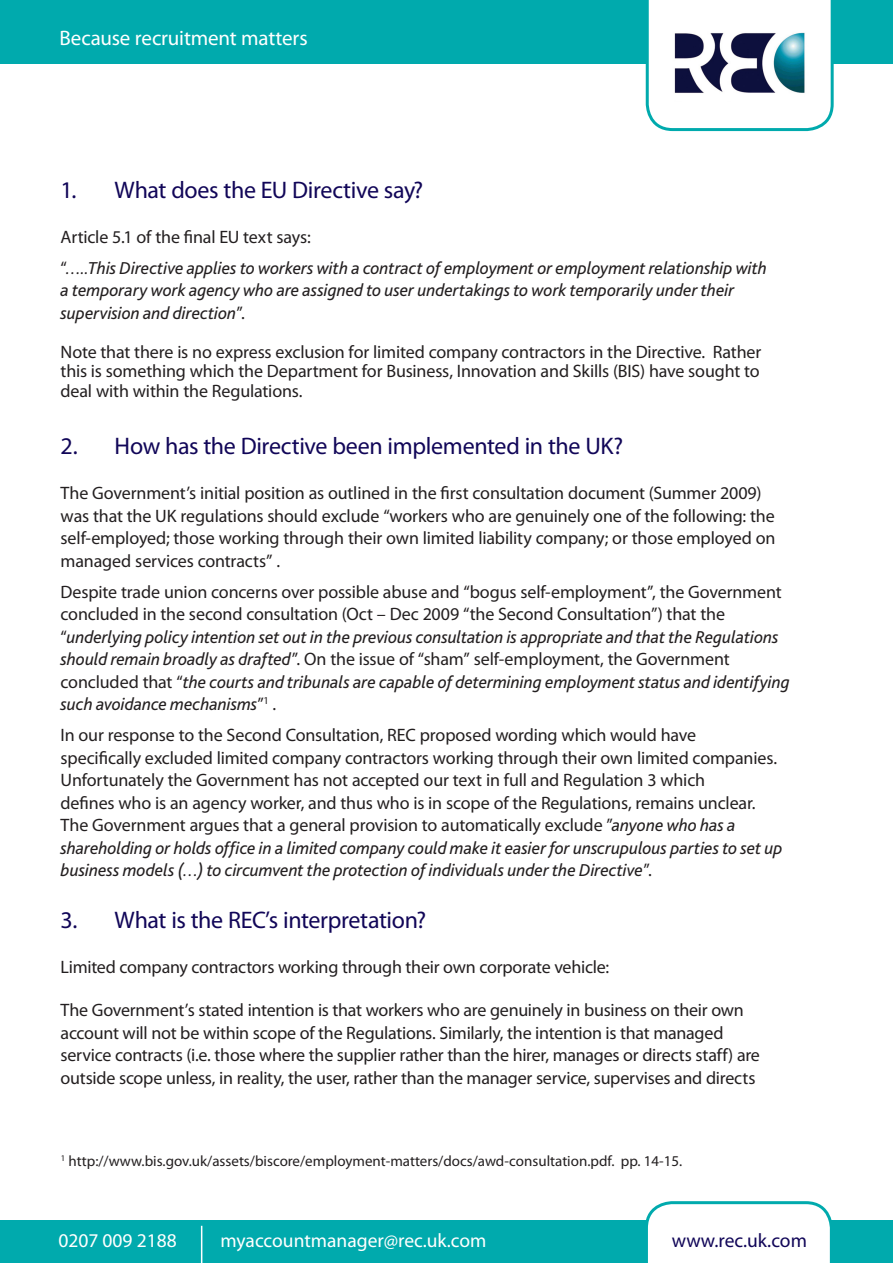
<style>
.page{position:relative;width:893px;height:1263px;background:#fff}
.page>*{position:absolute;margin:0;border:0;box-sizing:border-box;transform-origin:0 0}
.Body_Para{font:24px "Myriad Pro";letter-spacing:-.015em;color:#110658}
._11_14_Bliss_2_Light{font:21px "Myriad Pro";letter-spacing:-.01em;color:#fff}
.t1{font:19.5px "Myriad Pro";color:#fff}
.t2{font:19.5px "Myriad Pro";color:#110658}
.Body_Para-2{font:18px/22.5px "Myriad Pro";letter-spacing:-.01em;color:#231f20}
.Body_Para-3{font:italic 18px/22.5px "Bliss 2";color:#231f20}
.t3{font:15px "Myriad Pro";color:#231f20}
.s1{font-family:"Myriad Pro";font-style:normal}
.s2{font-family:"Bliss 2";font-style:italic}
</style>
<div class="page">
<div style="left:0;top:0;width:893px;height:64px;background:#00aaad"></div>
<svg style="left:646px;top:0;width:188px;height:131px"></svg>
<div style="left:0;top:1220px;width:893px;height:43px;background:#00aaad"></div>
<svg style="left:646px;top:1201px;width:186px;height:62px"></svg>
<hr style="left:201px;top:1226px;width:1px;height:37px;background:#fff">
<img style="left:668px;top:26px;width:144px;height:75px">
<p class="_11_14_Bliss_2_Light" style="left:60px;top:25px;width:250px">Because recruitment matters</p>
<p class="Body_Para" style="left:61px;top:175px;width:364px">1. What does the EU Directive say?</p>
<p class="Body_Para-2" style="left:61px;top:225px;width:252px">Article 5.1 of the final EU text says:</p>
<p class="Body_Para-3" style="left:61px;top:256px;width:708px"><span class="s1">“</span>…..This Directive applies to workers with a contract of employment or employment relationship with a temporary work agency who are assigned to user undertakings to work temporarily under their supervision and direction<span class="s1">”.</span></p>
<p class="Body_Para-2" style="left:61px;top:342px;width:702px;line-height:19.5px;text-align:justify">Note that there is no express exclusion for limited company contractors in the Directive. Rather this is something which the Department for Business, Innovation and Skills (BIS) have sought to deal with within the Regulations.</p>
<p class="Body_Para" style="left:61px;top:431px;width:564px">2. How has the Directive been implemented in the UK?</p>
<p class="Body_Para-2" style="left:61px;top:482px;width:716px">The Government’s initial position as outlined in the first consultation document (Summer 2009) was that the UK regulations should exclude “workers who are genuinely one of the following: the self-employed; those working through their own limited liability company; or those employed on managed services contracts” .</p>
<p class="Body_Para-2" style="left:61px;top:580px;width:731px">Despite trade union concerns over possible abuse and “bogus self-employment”, the Government concluded in the second consultation (Oct – Dec 2009 “the Second Consultation”) that the “<span class="s2">underlying policy intention set out in the previous consultation is appropriate and that the Regulations should remain broadly as drafted</span>”. On the issue of “sham” self-employment, the Government concluded that “<span class="s2">the courts and tribunals are capable of determining employment status and identifying such avoidance mechanisms</span>”<sup>1</sup> .</p>
<p class="Body_Para-2" style="left:61px;top:724px;width:724px">In our response to the Second Consultation, REC proposed wording which would have<br>specifically excluded limited company contractors working through their own limited companies.<br>Unfortunately the Government has not accepted our text in full and Regulation 3 which<br>defines who is an agency worker, and thus who is in scope of the Regulations, remains unclear.<br>The Government argues that a general provision to automatically exclude ”<span class="s2">anyone who has a shareholding or holds office in a limited company could make it easier for unscrupulous parties to set up business models (…) to circumvent the protection of individuals under the Directive</span>”.</p>
<p class="Body_Para" style="left:61px;top:905px;width:367px">3. What is the REC’s interpretation?</p>
<p class="Body_Para-2" style="left:61px;top:955px;width:550px">Limited company contractors working through their own corporate vehicle:</p>
<p class="Body_Para-2" style="left:61px;top:999px;width:701px">The Government’s stated intention is that workers who are genuinely in business on their own account will not be within scope of the Regulations. Similarly, the intention is that managed service contracts (i.e. those where the supplier rather than the hirer, manages or directs staff) are outside scope unless, in reality, the user, rather than the manager service, supervises and directs</p>
<p class="t3" style="left:61px;top:1151px;width:623px"><sup>1</sup> http://www.bis.gov.uk/assets/biscore/employment-matters/docs/awd-consultation.pdf. pp. 14-15.</p>
<p class="t1" style="left:58px;top:1228px;width:120px">0207 009 2188</p>
<p class="t1" style="left:220px;top:1228px;width:268px">myaccountmanager@rec.uk.com</p>
<p class="t2" style="left:672px;top:1228px;width:137px">www.rec.uk.com</p>
</div>
